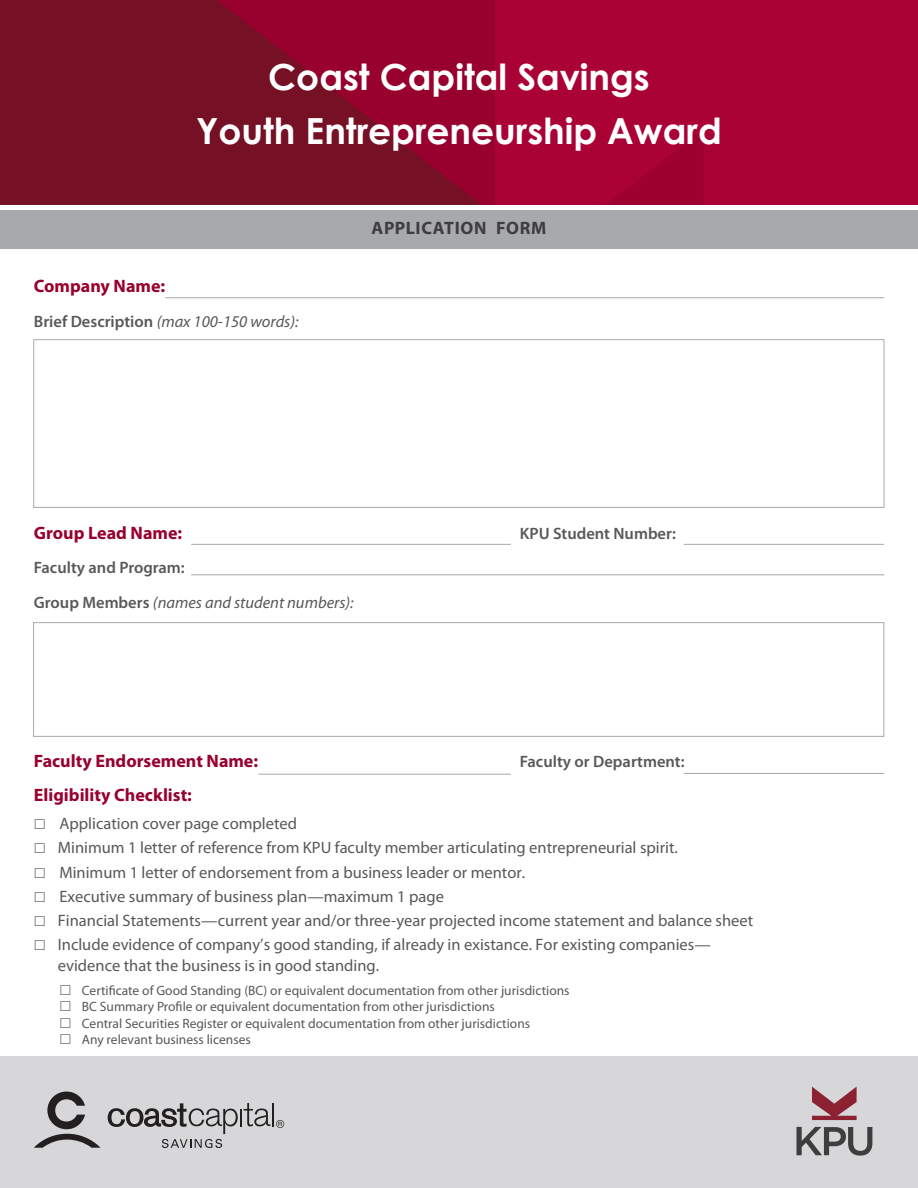
<style>
.page{position:relative;width:918px;height:1188px;background:#fff}
.page>*{position:absolute;margin:0;border:0;box-sizing:border-box;transform-origin:0 0}
.t1{font:700 36px/54px "Century Gothic";color:#fff;text-align:center}
.stories{font:700 18px "Myriad Pro";color:#98012d}
.stories-2{font:700 18px "Myriad Pro";letter-spacing:.035em;color:#3e3e3f}
.stories-3{font:16.5px/21px "Myriad Pro";color:#57585a}
.stories-4{font:italic 16.5px "Myriad Pro";color:#57585a}
.stories-5{font:600 16.5px "Myriad Pro";color:#57585a}
.stories-6{font:13.5px/16.5px "Myriad Pro";color:#57585a}
.s1{font-weight:600;font-style:normal}
</style>
<div class="page">
<div style="left:0;top:205px;width:918px;height:44px;background:#a8a9ad"></div>
<div style="left:496px;top:0;width:422px;height:207px;background:#ab0236"></div>
<svg style="left:0;top:0;width:485px;height:205px;background:#7e0b27"></svg>
<svg style="left:607px;top:130px;width:96px;height:75px"></svg>
<hr style="left:0;top:205px;width:918px;height:4px;background:#fff">
<div style="left:0;top:1056px;width:918px;height:132px;background:#d7d7d9"></div>
<svg style="left:34px;top:1092px;width:67px;height:56px"></svg>
<svg style="left:108px;top:1103px;width:176px;height:45px"></svg>
<svg style="left:812px;top:1087px;width:45px;height:33px"></svg>
<svg style="left:796px;top:1127px;width:76px;height:29px"></svg>
<hr style="left:165px;top:297px;width:719px;height:1px;background:#a8a9ad">
<hr style="left:191px;top:544px;width:320px;height:1px;background:#a8a9ad">
<hr style="left:191px;top:574px;width:693px;height:1px;background:#a8a9ad">
<hr style="left:684px;top:544px;width:200px;height:1px;background:#a8a9ad">
<hr style="left:684px;top:773px;width:200px;height:1px;background:#a8a9ad">
<hr style="left:258px;top:774px;width:253px;height:1px;background:#a8a9ad">
<div style="left:33px;top:339px;width:851px;height:169px;border:1px solid #a8a9ad"></div>
<div style="left:33px;top:622px;width:851px;height:115px;border:1px solid #a8a9ad"></div>
<p class="t1" style="left:196px;top:48px;width:527px">Coast Capital Savings<br>Youth Entrepreneurship Award</p>
<p class="stories" style="left:34px;top:274px;width:133px">Company Name:</p>
<p class="stories-4" style="left:34px;top:311px;width:266px"><span class="s1">Brief Description</span> (max 100-150 words):</p>
<p class="stories-2" style="left:372px;top:216px;width:176px">APPLICATION FORM</p>
<p class="stories" style="left:34px;top:521px;width:150px">Group Lead Name:</p>
<p class="stories-5" style="left:520px;top:523px;width:158px">KPU Student Number:</p>
<p class="stories-5" style="left:34px;top:557px;width:152px">Faculty and Program:</p>
<p class="stories-4" style="left:34px;top:592px;width:321px"><span class="s1">Group Members</span> (names and student numbers):</p>
<p class="stories" style="left:34px;top:749px;width:226px">Faculty Endorsement Name:</p>
<p class="stories-5" style="left:520px;top:751px;width:166px">Faculty or Department:</p>
<p class="stories" style="left:34px;top:784px;width:160px">Eligibility Checklist:</p>
<p class="stories-3" style="left:59px;top:813px;width:239px">Application cover page completed</p>
<p class="stories-3" style="left:58px;top:837px;width:622px">Minimum 1 letter of reference from KPU faculty member articulating entrepreneurial spirit.</p>
<p class="stories-3" style="left:59px;top:861px;width:467px">Minimum 1 letter of endorsement from a business leader or mentor.</p>
<p class="stories-3" style="left:59px;top:886px;width:386px">Executive summary of business plan—maximum 1 page</p>
<p class="stories-3" style="left:58px;top:910px;width:697px">Financial Statements—current year and/or three-year projected income statement and balance sheet</p>
<p class="stories-3" style="left:58px;top:934px;width:655px">Include evidence of company’s good standing, if already in existance. For existing companies— evidence that the business is in good standing.</p>
<p class="stories-6" style="left:82px;top:982px;width:489px">Certificate of Good Standing (BC) or equivalent documentation from other jurisdictions BC Summary Profile or equivalent documentation from other jurisdictions<br>Central Securities Register or equivalent documentation from other jurisdictions<br>Any relevant business licenses</p>
</div>
